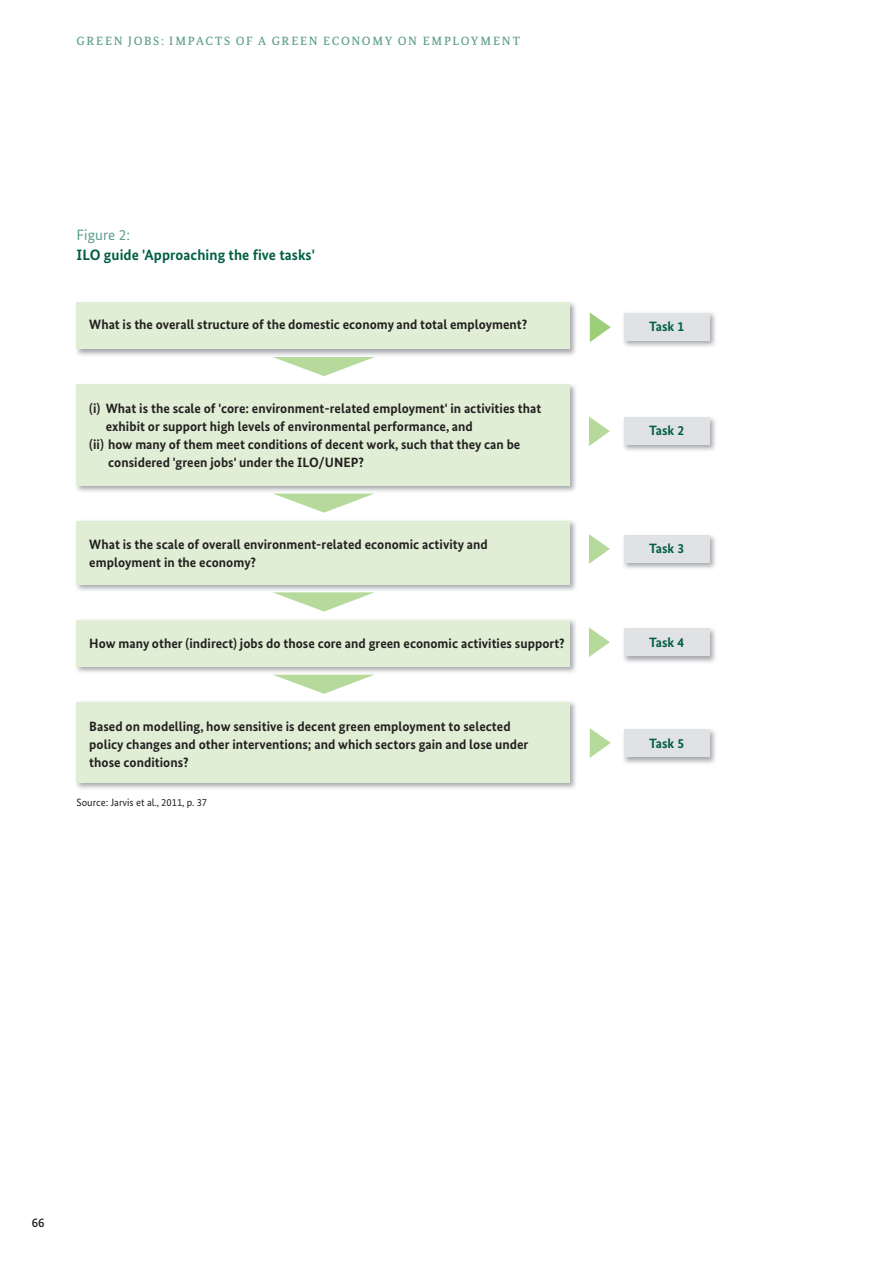
<style>
.page{position:relative;width:893px;height:1263px;background:#fff}
.page>*{position:absolute;margin:0;border:0;box-sizing:border-box;transform-origin:0 0}
.t1{font:700 15px "Bundes Sans";letter-spacing:.005em;color:#005f45}
.t2{font:15px "Bundes Sans";letter-spacing:.005em;color:#5e9e8f}
.t3{font:700 13.5px/18px "Bundes Sans";color:#231f20}
.t4{font:700 13.5px "Bundes Sans";letter-spacing:-.035em;color:#005f45}
.t5{font:500 12.75px "Bundes Sans";color:#231f20}
.t6{font:500 12px "Bundes Serif";letter-spacing:.15em;color:#5e9e8f}
.t7{font:10.5px "Bundes Sans";color:#231f20}
</style>
<div class="page">
<img style="left:76px;top:302px;width:500px;height:54px">
<div style="left:77px;top:302px;width:493px;height:47px;background:#dfeed4"></div>
<img style="left:76px;top:384px;width:500px;height:108px">
<div style="left:77px;top:384px;width:493px;height:102px;background:#dfeed4"></div>
<img style="left:76px;top:520px;width:500px;height:71px">
<div style="left:77px;top:521px;width:493px;height:64px;background:#dfeed4"></div>
<img style="left:76px;top:619px;width:500px;height:54px">
<div style="left:77px;top:620px;width:493px;height:47px;background:#dfeed4"></div>
<img style="left:76px;top:701px;width:500px;height:88px">
<div style="left:77px;top:702px;width:493px;height:81px;background:#dfeed4"></div>
<svg style="left:273px;top:357px;width:101px;height:19px"></svg>
<svg style="left:273px;top:493px;width:101px;height:20px"></svg>
<svg style="left:273px;top:592px;width:101px;height:19px"></svg>
<svg style="left:274px;top:675px;width:100px;height:19px"></svg>
<svg style="left:590px;top:312px;width:21px;height:30px"></svg>
<svg style="left:589px;top:416px;width:21px;height:30px"></svg>
<svg style="left:589px;top:534px;width:21px;height:30px"></svg>
<svg style="left:589px;top:627px;width:21px;height:30px"></svg>
<svg style="left:590px;top:728px;width:21px;height:30px"></svg>
<img style="left:623px;top:729px;width:93px;height:35px">
<div style="left:624px;top:730px;width:85px;height:27px;background:#e1e2e4"></div>
<img style="left:623px;top:628px;width:93px;height:35px">
<div style="left:624px;top:629px;width:85px;height:27px;background:#e1e2e4"></div>
<img style="left:623px;top:535px;width:93px;height:34px">
<div style="left:624px;top:535px;width:85px;height:28px;background:#e1e2e4"></div>
<img style="left:623px;top:417px;width:93px;height:34px">
<div style="left:624px;top:417px;width:85px;height:28px;background:#e1e2e4"></div>
<img style="left:623px;top:312px;width:93px;height:35px">
<div style="left:624px;top:313px;width:85px;height:28px;background:#e1e2e4"></div>
<p class="t6" style="left:77px;top:34px;width:445px">GREEN JOBS: IMPACTS OF A GREEN ECONOMY ON EMPLOYMENT</p>
<p class="t2" style="left:77px;top:226px;width:55px">Figure 2:</p>
<p class="t1" style="left:77px;top:245px;width:240px">ILo guide 'Approaching the five tasks'</p>
<p class="t3" style="left:89px;top:316px;width:440px">What is the overall structure of the domestic economy and total employment?</p>
<p class="t3" style="left:89px;top:399px;width:454px">(i) What is the scale of 'core: environment-related employment' in activities that</p>
<p class="t3" style="left:106px;top:417px;width:369px">exhibit or support high levels of environmental performance, and</p>
<p class="t3" style="left:89px;top:435px;width:433px">(ii) how many of them meet conditions of decent work, such that they can be</p>
<p class="t3" style="left:108px;top:453px;width:257px">considered 'green jobs' under the ILo/UnEP?</p>
<p class="t3" style="left:89px;top:536px;width:400px">What is the scale of overall environment-related economic activity and employment in the economy?</p>
<p class="t3" style="left:89px;top:635px;width:477px">How many other (indirect) jobs do those core and green economic activities support?</p>
<p class="t3" style="left:89px;top:717px;width:441px">Based on modelling, how sensitive is decent green employment to selected policy changes and other interventions; and which sectors gain and lose under those conditions?</p>
<p class="t7" style="left:77px;top:796px;width:132px">Source: Jarvis et al., 2011, p. 37</p>
<p class="t4" style="left:649px;top:318px;width:37px">Task 1</p>
<p class="t4" style="left:649px;top:422px;width:37px">Task 2</p>
<p class="t4" style="left:649px;top:540px;width:37px">Task 3</p>
<p class="t4" style="left:649px;top:634px;width:37px">Task 4</p>
<p class="t4" style="left:649px;top:735px;width:37px">Task 5</p>
<p class="t5" style="left:32px;top:1215px;width:14px">66</p>
</div>
